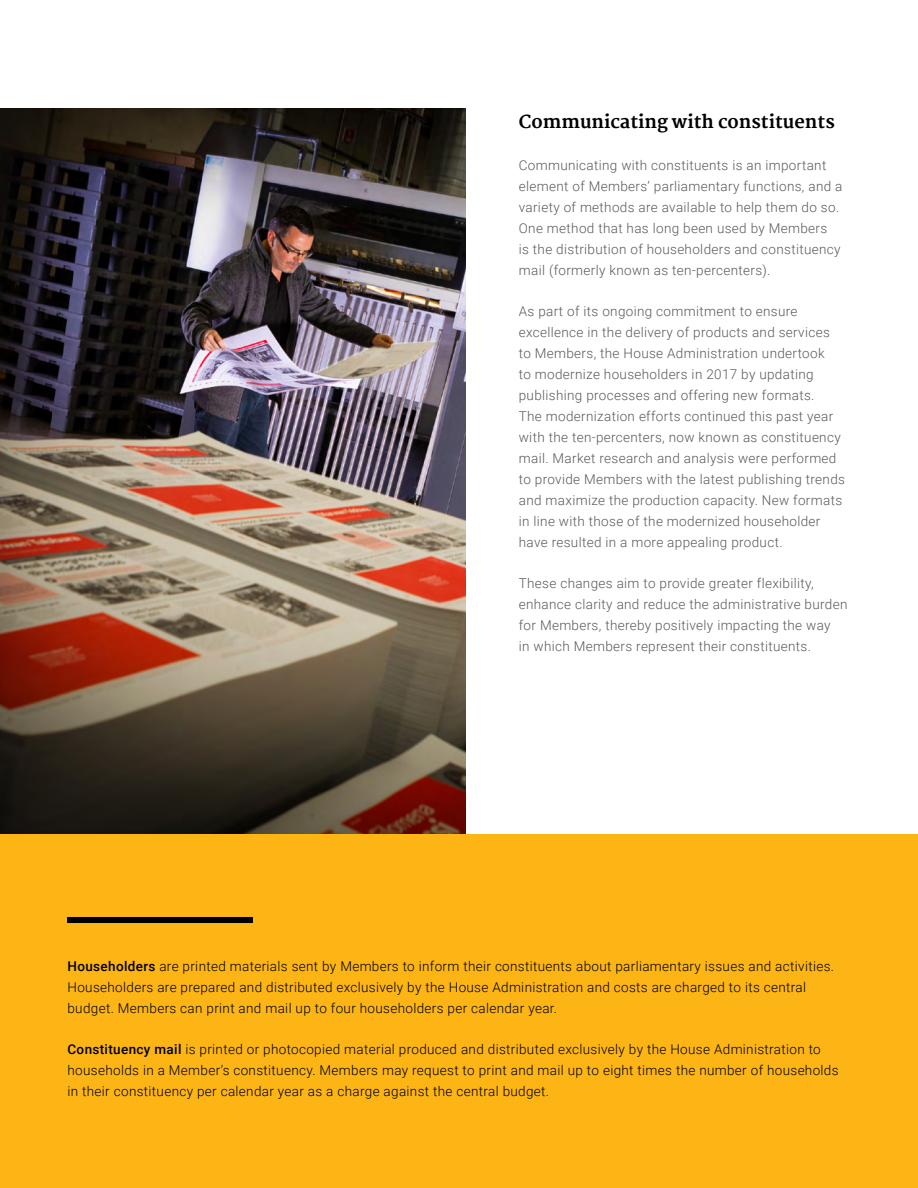
<style>
.page{position:relative;width:918px;height:1188px;background:#fff}
.page>*{position:absolute;margin:0;border:0;box-sizing:border-box;transform-origin:0 0}
.t1{font:800 18px "Martel";color:#000}
.Body{font:300 13.5px/21px "Roboto";letter-spacing:.025em;color:#58595b}
.Body-2{font:300 13.5px/21px "Roboto";letter-spacing:.025em;color:#000}
.s1{font-weight:500}
</style>
<div class="page">
<img style="left:0;top:109px;width:466px;height:726px">
<div style="left:0;top:835px;width:918px;height:353px;background:#fcb515"></div>
<div style="left:68px;top:917px;width:185px;height:6px;background:#000"></div>
<h4 class="t1" style="left:519px;top:112px;width:317px">Communicating with constituents</h4>
<p class="Body" style="left:519px;top:154px;width:325px">Communicating with constituents is an important element of Members’ parliamentary functions, and a variety of methods are available to help them do so.<br>One method that has long been used by Members<br>is the distribution of householders and constituency mail (formerly known as ten-percenters).</p>
<p class="Body" style="left:519px;top:300px;width:328px">As part of its ongoing commitment to ensure excellence in the delivery of products and services to Members, the House Administration undertook<br>to modernize householders in 2017 by updating publishing processes and offering new formats.<br>The modernization efforts continued this past year with the ten-percenters, now known as constituency mail. Market research and analysis were performed to provide Members with the latest publishing trends and maximize the production capacity. New formats in line with those of the modernized householder have resulted in a more appealing product.</p>
<p class="Body" style="left:519px;top:572px;width:330px">These changes aim to provide greater flexibility, enhance clarity and reduce the administrative burden for Members, thereby positively impacting the way<br>in which Members represent their constituents.</p>
<p class="Body-2" style="left:68px;top:955px;width:768px"><span class="s1">Householders</span> are printed materials sent by Members to inform their constituents about parliamentary issues and activities.<br>Householders are prepared and distributed exclusively by the House Administration and costs are charged to its central budget. Members can print and mail up to four householders per calendar year.</p>
<p class="Body-2" style="left:68px;top:1039px;width:773px"><span class="s1">Constituency mail</span> is printed or photocopied material produced and distributed exclusively by the House Administration to households in a Member’s constituency. Members may request to print and mail up to eight times the number of households in their constituency per calendar year as a charge against the central budget.</p>
</div>
